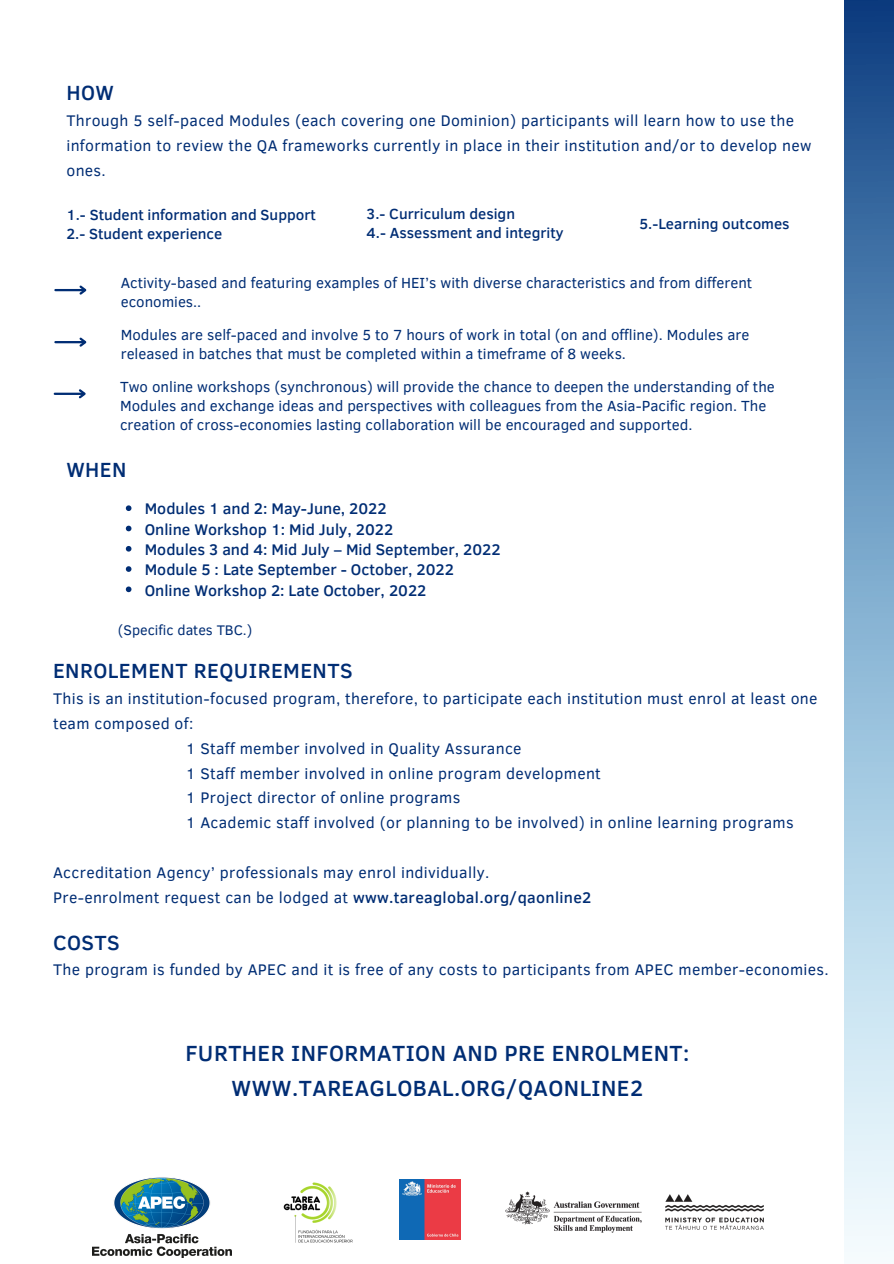
<style>
.page{position:relative;width:894px;height:1264px;background:#fff}
.page>*{position:absolute;margin:0;border:0;box-sizing:border-box;transform-origin:0 0}
.t1{font:500 22.5px/35px "Clear Sans";letter-spacing:.02em;color:#002d74;text-align:center}
.t2{font:500 21px "Clear Sans";letter-spacing:.02em;color:#002d74}
.t3{font:15.75px/24.8px "Clear Sans";letter-spacing:.02em;color:#002d74}
.t4{font:500 15.75px "Clear Sans";color:#002d74}
.t5{font:15px/19.2px "Clear Sans";color:#002d74}
.t6{font:500 15px "Clear Sans";color:#002d74}
.t7{font:14.25px "Clear Sans";color:#002d74}
.s1{font-weight:500}
</style>
<div class="page">
<svg style="left:844px;top:0;width:49px;height:1252px"></svg>
<hr style="left:55px;top:289px;width:30px;height:2px;background:#002d74">
<svg style="left:77px;top:285px;width:10px;height:10px"></svg>
<hr style="left:55px;top:341px;width:30px;height:2px;background:#002d74">
<svg style="left:77px;top:337px;width:10px;height:10px"></svg>
<hr style="left:55px;top:392px;width:29px;height:3px;background:#002d74">
<svg style="left:77px;top:389px;width:9px;height:10px"></svg>
<svg style="left:126px;top:505px;width:5px;height:6px"></svg>
<svg style="left:126px;top:525px;width:5px;height:6px"></svg>
<svg style="left:126px;top:546px;width:5px;height:5px"></svg>
<svg style="left:126px;top:566px;width:5px;height:6px"></svg>
<svg style="left:126px;top:586px;width:5px;height:6px"></svg>
<img style="left:283px;top:1182px;width:70px;height:61px">
<img style="left:665px;top:1194px;width:99px;height:36px">
<img style="left:505px;top:1191px;width:136px;height:41px">
<img style="left:400px;top:1179px;width:60px;height:60px">
<img style="left:93px;top:1177px;width:138px;height:80px">
<p class="t2" style="left:66px;top:78px;width:49px">HOW</p>
<p class="t3" style="left:66px;top:107px;width:746px">Through 5 self-paced Modules (each covering one Dominion) participants will learn how to use the information to review the QA frameworks currently in place in their institution and/or to develop new ones.</p>
<p class="t6" style="left:66px;top:204px;width:251px">1.- Student information and Support</p>
<p class="t6" style="left:66px;top:223px;width:157px">2.- Student experience</p>
<p class="t6" style="left:366px;top:203px;width:150px">3.- Curriculum design</p>
<p class="t6" style="left:366px;top:222px;width:198px">4.- Assessment and integrity</p>
<p class="t6" style="left:639px;top:213px;width:152px">5.-Learning outcomes</p>
<p class="t5" style="left:121px;top:272px;width:632px">Activity-based and featuring examples of HEI’s with diverse characteristics and from different economies..</p>
<p class="t5" style="left:121px;top:324px;width:630px">Modules are self-paced and involve 5 to 7 hours of work in total (on and offline). Modules are released in batches that must be completed within a timeframe of 8 weeks.</p>
<p class="t5" style="left:120px;top:376px;width:656px">Two online workshops (synchronous) will provide the chance to deepen the understanding of the<br>Modules and exchange ideas and perspectives with colleagues from the Asia-Pacific region. The creation of cross-economies lasting collaboration will be encouraged and supported.</p>
<p class="t2" style="left:66px;top:454px;width:62px">WHEN</p>
<p class="t4" style="left:145px;top:497px;width:243px">Modules 1 and 2: May-June, 2022</p>
<p class="t4" style="left:145px;top:517px;width:250px">Online Workshop 1: Mid July, 2022</p>
<p class="t4" style="left:145px;top:538px;width:357px">Modules 3 and 4: Mid July – Mid September, 2022</p>
<p class="t4" style="left:145px;top:558px;width:310px">Module 5 : Late September - October, 2022</p>
<p class="t4" style="left:145px;top:578px;width:283px">Online Workshop 2: Late October, 2022</p>
<p class="t7" style="left:118px;top:619px;width:136px">(Specific dates TBC.)</p>
<p class="t2" style="left:53px;top:655px;width:301px">ENROLEMENT REQUIREMENTS</p>
<p class="t3" style="left:53px;top:685px;width:765px">This is an institution-focused program, therefore, to participate each institution must enrol at least one team composed of:</p>
<p class="t3" style="left:186px;top:735px;width:337px">1 Staff member involved in Quality Assurance</p>
<p class="t3" style="left:186px;top:760px;width:416px">1 Staff member involved in online program development</p>
<p class="t3" style="left:186px;top:784px;width:276px">1 Project director of online programs</p>
<p class="t3" style="left:186px;top:809px;width:609px">1 Academic staff involved (or planning to be involved) in online learning programs</p>
<p class="t3" style="left:53px;top:859px;width:437px">Accreditation Agency’ professionals may enrol individually.</p>
<p class="t3" style="left:53px;top:883px;width:539px">Pre-enrolment request can be lodged at <span class="s1">www.tareaglobal.org/qaonline2</span></p>
<p class="t2" style="left:53px;top:926px;width:68px">COSTS</p>
<p class="t3" style="left:53px;top:956px;width:777px">The program is funded by APEC and it is free of any costs to participants from APEC member-economies.</p>
<p class="t1" style="left:185px;top:1034px;width:505px">FURTHER INFORMATION AND PRE ENROLMENT:<br>WWW.TAREAGLOBAL.ORG/QAONLINE2</p>
</div>
